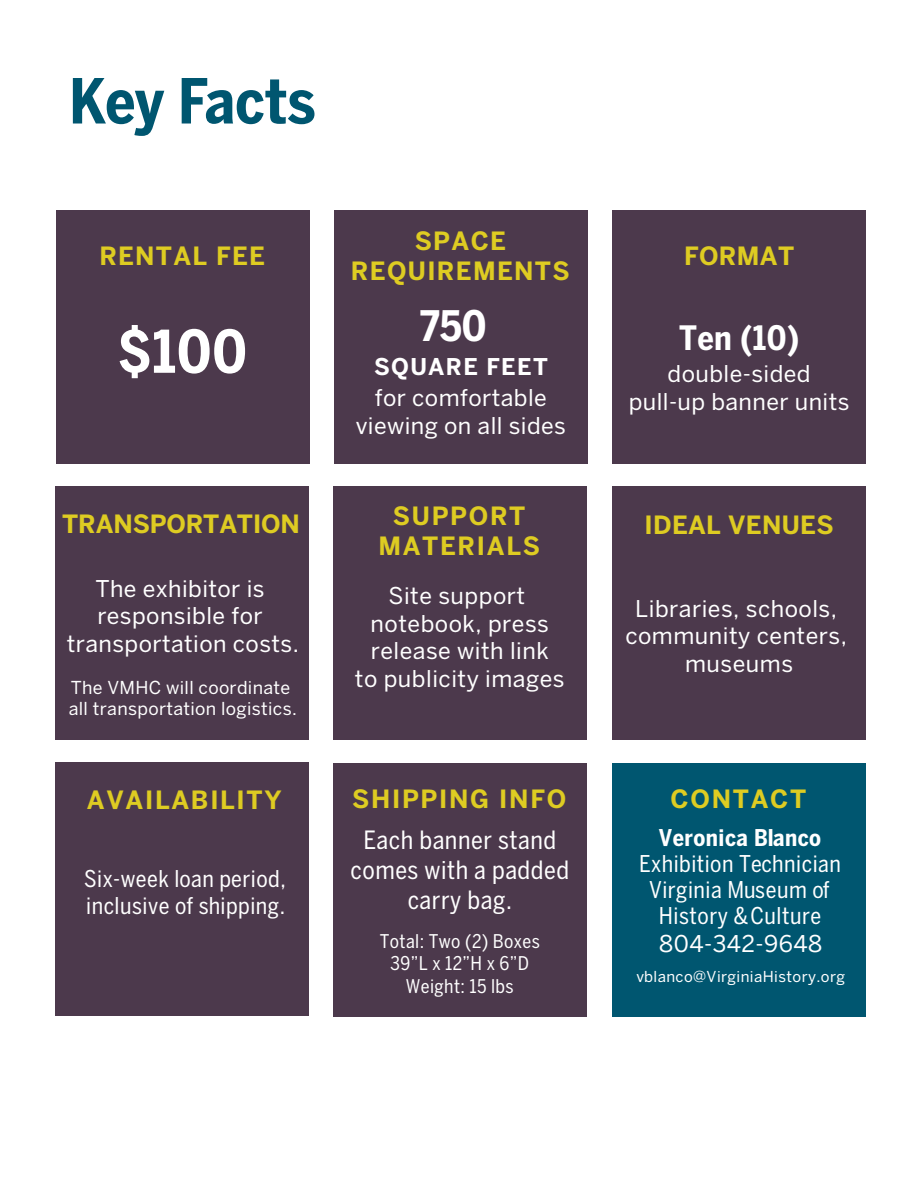
<style>
.page{position:relative;width:918px;height:1188px;background:#fff}
.page>*{position:absolute;margin:0;border:0;box-sizing:border-box;transform-origin:0 0}
.t1{font:700 condensed 85.8px "Univers LT Std";letter-spacing:-.005em;color:#005670}
.t2{font:700 61.5px "Benton Sans Cond";letter-spacing:-.005em;color:#005670}
.t3{font:700 58.35px "Benton Sans Cond";color:#fff}
.t4{font:700 41.7px "Benton Sans Cond";color:#fff}
.t5{font:700 33.3px "Benton Sans Cond";color:#fff}
.t6{font:700 25.05px/30px "Benton Sans";letter-spacing:.055em;color:#decc22;text-align:center}
.t7{font:25.05px/30px "Benton Sans Condensed";letter-spacing:.02em;color:#fff;text-align:center}
.t8{font:700 25.05px "Benton Sans";letter-spacing:-.005em;color:#decc22}
.t9{font:700 25.05px "Benton Sans";letter-spacing:.01em;color:#decc22}
.t10{font:22.95px/27.5px "Benton Sans";letter-spacing:.02em;color:#fff;text-align:center}
.t11{font:22.95px/26.4px "Benton Sans Condensed";letter-spacing:.02em;color:#fff}
.t12{font:700 22.95px "Benton Sans Cond";letter-spacing:.02em;color:#fff}
.t13{font:700 22.95px "Benton Sans";letter-spacing:.06em;color:#fff}
.t14{font:18.75px/22.5px "Benton Sans Condensed";letter-spacing:.02em;color:#fff;text-align:center}
.t15{font:17.7px/21.3px "Benton Sans";letter-spacing:.02em;color:#fff}
.t16{font:15px "Benton Sans";letter-spacing:.025em;color:#fff}
</style>
<div class="page">
<div style="left:55px;top:487px;width:253px;height:253px;background:#4c394c"></div>
<div style="left:613px;top:487px;width:253px;height:253px;background:#4c394c"></div>
<div style="left:334px;top:211px;width:254px;height:253px;background:#4c394c"></div>
<div style="left:333px;top:487px;width:254px;height:253px;background:#4c394c"></div>
<div style="left:55px;top:763px;width:253px;height:253px;background:#4c394c"></div>
<div style="left:613px;top:211px;width:253px;height:253px;background:#4c394c"></div>
<div style="left:613px;top:763px;width:253px;height:253px;background:#005670"></div>
<div style="left:333px;top:763px;width:254px;height:253px;background:#4c394c"></div>
<div style="left:56px;top:211px;width:253px;height:253px;background:#4c394c"></div>
<h1 class="t1" style="left:57px;top:22px;width:331px">Key Facts</h1>
<h2 class="t2" style="left:69px;top:65px;width:248px">Key Facts</h2>
<p class="t6" style="left:99px;top:241px;width:167px">RENTAL FEE</p>
<h3 class="t3" style="left:118px;top:317px;width:131px">$100</h3>
<p class="t8" style="left:62px;top:509px;width:239px">TRANSPORTATION</p>
<p class="t10" style="left:67px;top:575px;width:234px">The exhibitor is responsible for transportation costs.</p>
<p class="t15" style="left:69px;top:677px;width:230px">The VMHC will coordinate all transportation logistics.</p>
<p class="t6" style="left:351px;top:226px;width:220px">SPACE<br>REQUIREMENTS</p>
<h3 class="t4" style="left:420px;top:301px;width:68px">750</h3>
<p class="t13" style="left:374px;top:353px;width:175px">SQUARE FEET</p>
<p class="t10" style="left:356px;top:384px;width:212px">for comfortable viewing on all sides</p>
<p class="t6" style="left:378px;top:500px;width:163px">SUPPORT<br>MATERIALS</p>
<p class="t10" style="left:355px;top:582px;width:211px">Site support notebook, press release with link<br>to publicity images</p>
<p class="t6" style="left:684px;top:241px;width:112px">FORMAT</p>
<h3 class="t5" style="left:679px;top:318px;width:121px">Ten (10)</h3>
<p class="t10" style="left:629px;top:360px;width:222px">double-sided pull-up banner units</p>
<p class="t9" style="left:645px;top:509px;width:191px">IDEAL VENUES</p>
<p class="t10" style="left:625px;top:595px;width:223px">Libraries, schools, community centers, museums</p>
<p class="t6" style="left:87px;top:785px;width:196px">AVAILABILITY</p>
<p class="t11" style="left:84px;top:865px;width:203px">Six-week loan period, inclusive of shipping.</p>
<p class="t6" style="left:352px;top:783px;width:215px">SHIPPING INFO</p>
<p class="t6" style="left:671px;top:783px;width:137px">CONTACT</p>
<p class="t12" style="left:659px;top:824px;width:164px">Veronica Blanco</p>
<p class="t11" style="left:639px;top:850px;width:203px;text-align:center">Exhibition Technician<br>Virginia Museum of<br>History &amp;Culture</p>
<p class="t10" style="left:659px;top:930px;width:165px">804-342-9648</p>
<p class="t16" style="left:637px;top:967px;width:210px">vblanco@VirginiaHistory.org</p>
<p class="t7" style="left:351px;top:825px;width:220px">Each banner stand comes with a padded carry bag.</p>
<p class="t14" style="left:380px;top:930px;width:162px">Total: Two (2) Boxes<br>39”L x 12”H x 6”D<br>Weight: 15 lbs</p>
</div>
